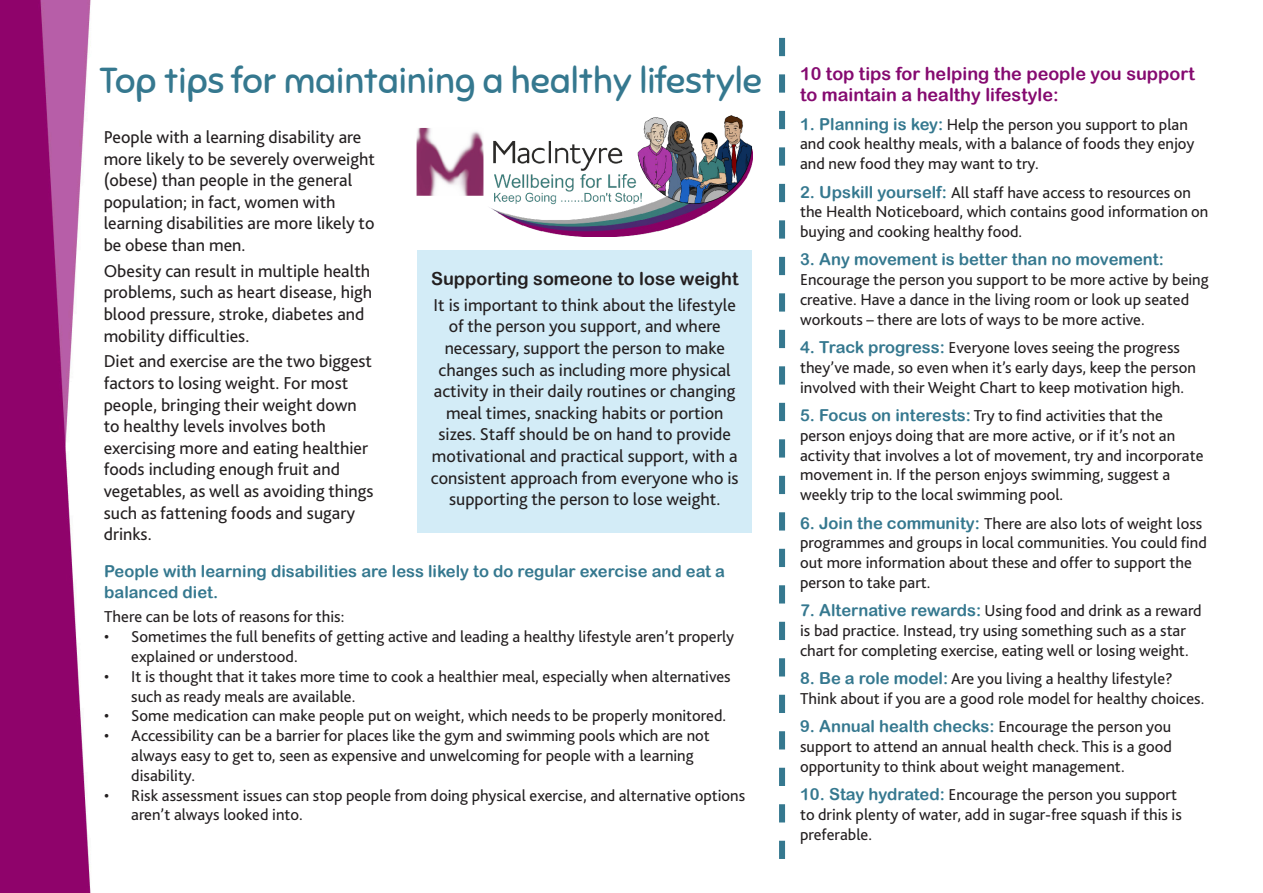
<style>
.page{position:relative;width:1263px;height:893px;background:#fff}
.page>*{position:absolute;margin:0;border:0;box-sizing:border-box;transform-origin:0 0}
.t1{font:36px "Sniglet";color:#35788f}
.t2{font:18px/21.6px "Bliss 2";color:#231f20}
.t3{font:18px/21.6px "Arial Rounded MT Bold";color:#850a70}
.t4{font:18px "Arial Rounded MT Bold";color:#231f20}
.t5{font:16.5px/19.8px "Bliss 2";color:#231f20}
.t6{font:16.5px/21.6px "Arial Rounded MT Bold";color:#35788f}
.s1{font-family:"Arial Rounded MT Bold";color:#35788f}
</style>
<div class="page">
<img style="left:0;top:0;width:91px;height:893px">
<div style="left:417px;top:251px;width:335px;height:282px;background:#d3ecf7"></div>
<svg style="left:779px;top:38px;width:6px;height:821px"></svg>
<img style="left:416px;top:116px;width:336px;height:121px">
<p class="t1" style="left:99px;top:58px;width:665px">Top tips for maintaining a healthy lifestyle</p>
<p class="t2" style="left:104px;top:126px;width:273px">People with a learning disability are more likely to be severely overweight (obese) than people in the general population; in fact, women with learning disabilities are more likely to be obese than men.</p>
<p class="t2" style="left:104px;top:260px;width:270px">Obesity can result in multiple health problems, such as heart disease, high blood pressure, stroke, diabetes and mobility difficulties.</p>
<p class="t2" style="left:104px;top:350px;width:271px">Diet and exercise are the two biggest factors to losing weight. For most people, bringing their weight down to healthy levels involves both exercising more and eating healthier foods including enough fruit and vegetables, as well as avoiding things such as fattening foods and sugary drinks.</p>
<p class="t6" style="left:104px;top:560px;width:622px">People with learning disabilities are less likely to do regular exercise and eat a balanced diet.</p>
<p class="t5" style="left:104px;top:607px;width:242px">There can be lots of reasons for this:</p>
<p class="t5" style="left:131px;top:626px;width:604px;text-indent:-27px">• Sometimes the full benefits of getting active and leading a healthy lifestyle aren’t properly explained or understood.</p>
<p class="t5" style="left:131px;top:666px;width:601px;text-indent:-27px">• It is thought that it takes more time to cook a healthier meal, especially when alternatives such as ready meals are available.</p>
<p class="t5" style="left:104px;top:706px;width:623px">• Some medication can make people put on weight, which needs to be properly monitored.</p>
<p class="t5" style="left:131px;top:725px;width:580px;text-indent:-27px">• Accessibility can be a barrier for places like the gym and swimming pools which are not always easy to get to, seen as expensive and unwelcoming for people with a learning disability.</p>
<p class="t5" style="left:131px;top:785px;width:615px;text-indent:-27px">• Risk assessment issues can stop people from doing physical exercise, and alternative options aren’t always looked into.</p>
<p class="t4" style="left:431px;top:268px;width:309px">Supporting someone to lose weight</p>
<p class="t2" style="left:431px;top:294px;width:309px;text-align:center">It is important to think about the lifestyle of the person you support, and where necessary, support the person to make changes such as including more physical activity in their daily routines or changing meal times, snacking habits or portion sizes. Staff should be on hand to provide motivational and practical support, with a consistent approach from everyone who is supporting the person to lose weight.</p>
<p class="t3" style="left:800px;top:62px;width:396px">10 top tips for helping the people you support to maintain a healthy lifestyle:</p>
<p class="t5" style="left:800px;top:114px;width:396px"><span class="s1">1. Planning is key:</span> Help the person you support to plan and cook healthy meals, with a balance of foods they enjoy and new food they may want to try.</p>
<p class="t5" style="left:800px;top:182px;width:410px"><span class="s1">2. Upskill yourself:</span> All staff have access to resources on the Health Noticeboard, which contains good information on buying and cooking healthy food.</p>
<p class="t5" style="left:800px;top:250px;width:410px"><span class="s1">3. Any movement is better than no movement:<br></span>Encourage the person you support to be more active by being creative. Have a dance in the living room or look up seated workouts – there are lots of ways to be more active.</p>
<p class="t5" style="left:800px;top:337px;width:397px"><span class="s1">4. Track progress:</span> Everyone loves seeing the progress they’ve made, so even when it’s early days, keep the person involved with their Weight Chart to keep motivation high.</p>
<p class="t5" style="left:800px;top:405px;width:405px"><span class="s1">5. Focus on interests:</span> Try to find activities that the person enjoys doing that are more active, or if it’s not an activity that involves a lot of movement, try and incorporate movement in. If the person enjoys swimming, suggest a weekly trip to the local swimming pool.</p>
<p class="t5" style="left:800px;top:513px;width:408px"><span class="s1">6. Join the community:</span> There are also lots of weight loss programmes and groups in local communities. You could find out more information about these and offer to support the person to take part.</p>
<p class="t5" style="left:800px;top:600px;width:403px"><span class="s1">7. Alternative rewards:</span> Using food and drink as a reward is bad practice. Instead, try using something such as a star chart for completing exercise, eating well or losing weight.</p>
<p class="t5" style="left:800px;top:668px;width:406px"><span class="s1">8. Be a role model:</span> Are you living a healthy lifestyle?<br>Think about if you are a good role model for healthy choices.</p>
<p class="t5" style="left:800px;top:716px;width:373px;text-align:justify"><span class="s1">9. Annual health checks:</span> Encourage the person you support to attend an annual health check. This is a good opportunity to think about weight management.</p>
<p class="t5" style="left:800px;top:784px;width:383px"><span class="s1">10. Stay hydrated:</span> Encourage the person you support to drink plenty of water, add in sugar-free squash if this is preferable.</p>
</div>
